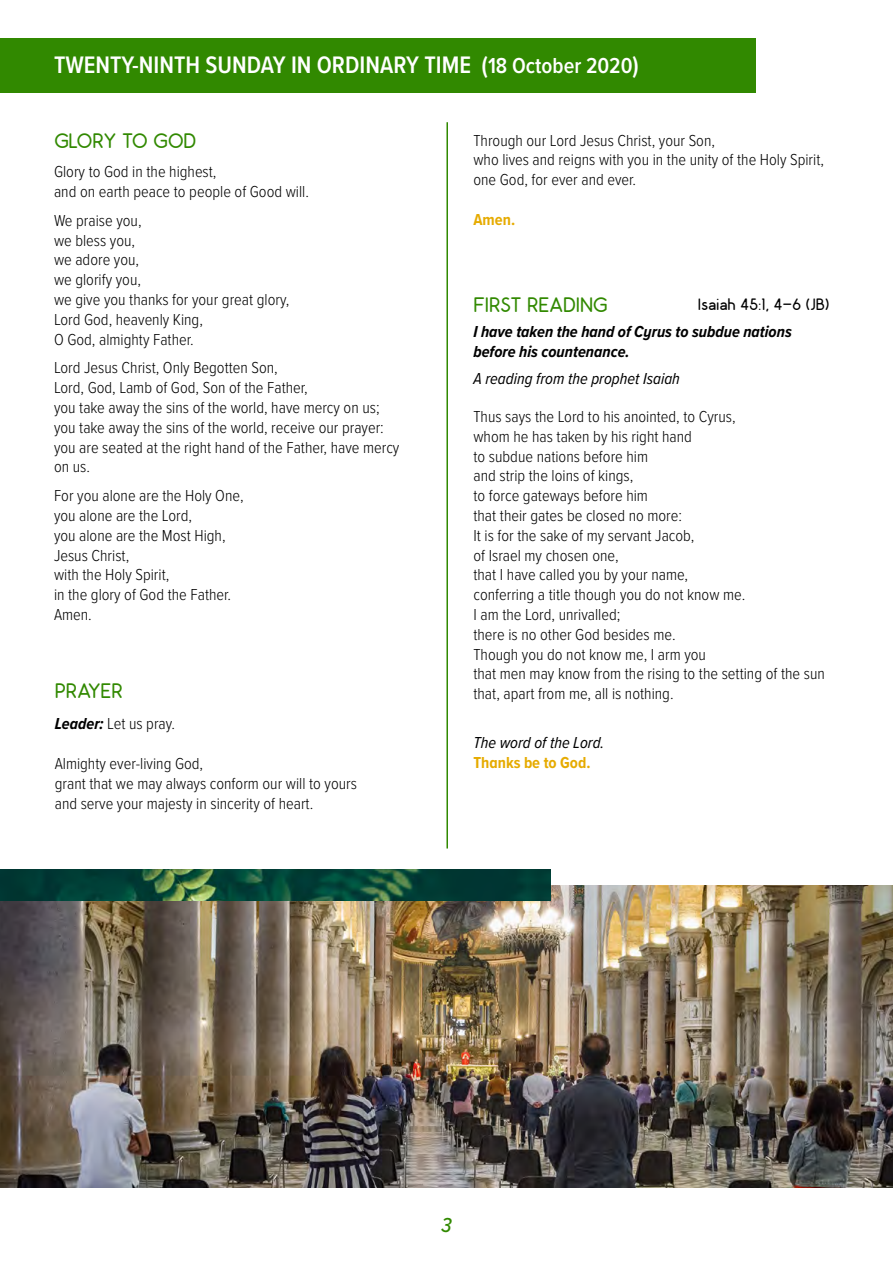
<style>
.page{position:relative;width:893px;height:1263px;background:#fff}
.page>*{position:absolute;margin:0;border:0;box-sizing:border-box;transform-origin:0 0}
.t1{font:600 24.75px "Proxima Nova Cond";color:#fff}
.t2{font:300 21px "Odin Rounded";color:#318900}
.t3{font:italic 500 21px "Proxima Nova Cond";color:#318900}
.t4{font:300 16.5px/19.8px "Proxima Nova Cond";color:#000}
.t5{font:italic 700 16.5px/19.8px "Proxima Nova Cond";color:#000}
.t6{font:italic 16.5px "Proxima Nova Cond";color:#000}
.t7{font:700 16.5px "Proxima Nova Cond";color:#e6ab00}
.t8{font:300 16.5px "Odin Rounded";color:#000}
.s1{font-size:22.5px}
.s2{font-weight:700;font-style:italic}
</style>
<div class="page">
<div style="left:0;top:39px;width:755px;height:54px;background:#318900"></div>
<hr style="left:446px;top:122px;width:2px;height:726px;background:#318900">
<img style="left:0;top:885px;width:893px;height:303px">
<img style="left:0;top:870px;width:551px;height:31px">
<h1 class="t1" style="left:54px;top:47px;width:586px">TWENTY-NINTH SUNDAY IN ORDINARY TIME (<span class="s1">18 October 2020</span>)</h1>
<p class="t2" style="left:54px;top:129px;width:144px">GLORY TO GOD</p>
<p class="t4" style="left:54px;top:161px;width:257px">Glory to God in the highest,<br>and on earth peace to people of Good will.</p>
<p class="t4" style="left:54px;top:210px;width:237px">We praise you,<br>we bless you,<br>we adore you,<br>we glorify you,<br>we give you thanks for your great glory,<br>Lord God, heavenly King,<br>O God, almighty Father.</p>
<p class="t4" style="left:54px;top:357px;width:347px">Lord Jesus Christ, Only Begotten Son,<br>Lord, God, Lamb of God, Son of the Father,<br>you take away the sins of the world, have mercy on us; you take away the sins of the world, receive our prayer: you are seated at the right hand of the Father, have mercy on us.</p>
<p class="t4" style="left:54px;top:485px;width:191px">For you alone are the Holy One, you alone are the Lord,<br>you alone are the Most High,<br>Jesus Christ,<br>with the Holy Spirit,<br>in the glory of God the Father.<br>Amen.</p>
<p class="t2" style="left:55px;top:679px;width:69px">PRAYER</p>
<p class="t4" style="left:55px;top:713px;width:122px"><span class="s2">Leader:</span> Let us pray.</p>
<p class="t4" style="left:55px;top:753px;width:304px">Almighty ever-living God,<br>grant that we may always conform our will to yours and serve your majesty in sincerity of heart.</p>
<p class="t4" style="left:473px;top:129px;width:352px">Through our Lord Jesus Christ, your Son,<br>who lives and reigns with you in the unity of the Holy Spirit, one God, for ever and ever.</p>
<p class="t7" style="left:473px;top:207px;width:43px">Amen.</p>
<p class="t2" style="left:473px;top:292px;width:135px">FIRST READING</p>
<p class="t8" style="left:698px;top:295px;width:133px">Isaiah 45:1, 4-6 (JB)</p>
<p class="t5" style="left:473px;top:322px;width:320px">I have taken the hand of Cyrus to subdue nations before his countenance.</p>
<p class="t6" style="left:473px;top:367px;width:208px">A reading from the prophet Isaiah</p>
<p class="t4" style="left:473px;top:406px;width:353px">Thus says the Lord to his anointed, to Cyrus,<br>whom he has taken by his right hand<br>to subdue nations before him<br>and strip the loins of kings,<br>to force gateways before him<br>that their gates be closed no more:<br>It is for the sake of my servant Jacob,<br>of Israel my chosen one,<br>that I have called you by your name,<br>conferring a title though you do not know me.<br>I am the Lord, unrivalled;<br>there is no other God besides me.<br>Though you do not know me, I arm you<br>that men may know from the rising to the setting of the sun that, apart from me, all is nothing.</p>
<p class="t6" style="left:473px;top:730px;width:132px">The word of the Lord.</p>
<p class="t7" style="left:473px;top:750px;width:119px">Thanks be to God.</p>
<p class="t3" style="left:441px;top:1209px;width:12px">3</p>
</div>
